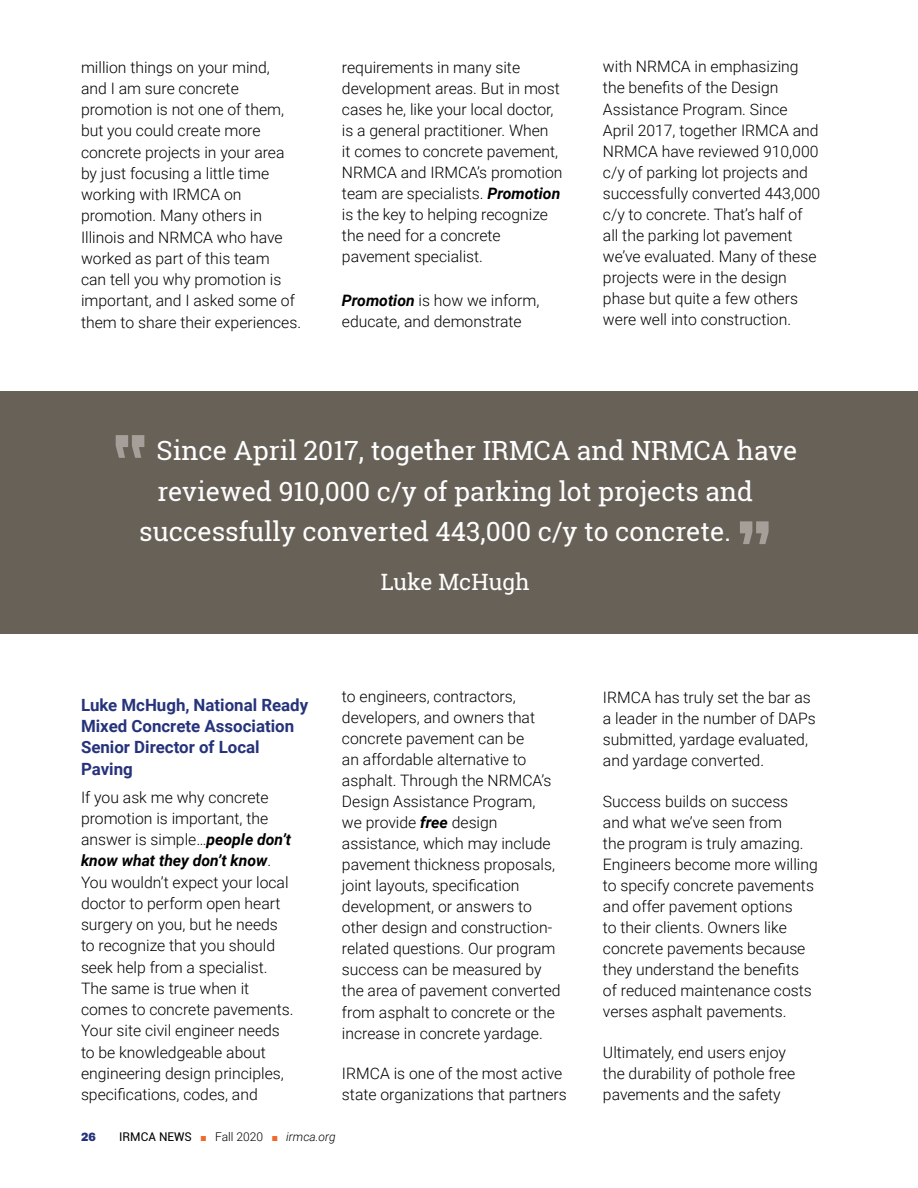
<style>
.page{position:relative;width:918px;height:1188px;background:#fff}
.page>*{position:absolute;margin:0;border:0;box-sizing:border-box;transform-origin:0 0}
.photo_captions{font:900 65.4px "Chivo";color:#a69f99}
.photo_captions-2{font:26.55px "Roboto Slab";color:#fff}
.photo_captions-3{font:22.5px "Roboto Slab";color:#fff}
.subhead{font:700 16.8px/21.3px "Roboto";color:#26337b}
.body_text{font:300 15.75px/21px "Roboto";color:#000}
.t1{font:12px "Roboto";color:#000}
.t2{font:900 12px "Chivo";color:#26337b}
.s1{font-weight:700;font-style:italic}
.s2{color:#f2682a}
.s3{font-weight:300}
.s4{font-weight:300;font-style:italic}
</style>
<div class="page">
<div style="left:0;top:392px;width:918px;height:242px;background:#686158"></div>
<p class="body_text" style="left:81px;top:56px;width:222px">million things on your mind,<br>and I am sure concrete promotion is not one of them, but you could create more concrete projects in your area by just focusing a little time working with IRMCA on promotion. Many others in<br>Illinois and NRMCA who have worked as part of this team<br>can tell you why promotion is important, and I asked some of them to share their experiences.</p>
<p class="body_text" style="left:342px;top:56px;width:222px">requirements in many site development areas. But in most cases he, like your local doctor, is a general practitioner. When<br>it comes to concrete pavement,<br>NRMCA and IRMCA’s promotion team are specialists. <span class="s1">Promotion </span>is the key to helping recognize the need for a concrete pavement specialist.</p>
<p class="body_text" style="left:342px;top:289px;width:199px"><span class="s1">Promotion</span> is how we inform, educate, and demonstrate</p>
<p class="body_text" style="left:603px;top:56px;width:219px">with NRMCA in emphasizing the benefits of the Design<br>Assistance Program. Since<br>April 2017, together IRMCA and<br>NRMCA have reviewed 910,000 c/y of parking lot projects and successfully converted 443,000 c/y to concrete. That’s half of all the parking lot pavement we’ve evaluated. Many of these projects were in the design phase but quite a few others were well into construction.</p>
<p class="photo_captions" style="left:113px;top:419px;width:35px">“</p>
<p class="photo_captions-2" style="left:157px;top:433px;width:642px">Since April 2017, together IRMCA and NRMCA have</p>
<p class="photo_captions-2" style="left:157px;top:473px;width:597px">reviewed 910,000 c/y of parking lot projects and</p>
<p class="photo_captions-2" style="left:139px;top:513px;width:593px">successfully converted 443,000 c/y to concrete.</p>
<p class="photo_captions" style="left:737px;top:505px;width:35px">”</p>
<p class="photo_captions-3" style="left:381px;top:567px;width:150px">Luke McHugh</p>
<p class="subhead" style="left:81px;top:694px;width:229px">Luke McHugh, National Ready<br>Mixed Concrete Association<br>Senior Director of Local<br>Paving</p>
<p class="body_text" style="left:81px;top:786px;width:214px">If you ask me why concrete promotion is important, the answer is simple…<span class="s1">people don’t know what they don’t know</span>.<br>You wouldn’t expect your local doctor to perform open heart surgery on you, but he needs to recognize that you should seek help from a specialist.<br>The same is true when it comes to concrete pavements.<br>Your site civil engineer needs to be knowledgeable about engineering design principles, specifications, codes, and</p>
<p class="body_text" style="left:342px;top:685px;width:220px">to engineers, contractors, developers, and owners that concrete pavement can be<br>an affordable alternative to asphalt. Through the NRMCA’s<br>Design Assistance Program,<br>we provide <span class="s1">free</span> design assistance, which may include pavement thickness proposals, joint layouts, specification development, or answers to other design and construction&shy;related questions. Our program success can be measured by the area of pavement converted from asphalt to concrete or the increase in concrete yardage.</p>
<p class="body_text" style="left:342px;top:1062px;width:226px">IRMCA is one of the most active state organizations that partners</p>
<p class="t2" style="left:81px;top:1130px;width:16px">26</p>
<p class="t1" style="left:119px;top:1128px;width:218px">IRMCA NEWS <span class="s2">■</span> <span class="s3">Fall 2020</span> <span class="s2">■</span> <span class="s4">irmca.org</span></p>
<p class="body_text" style="left:603px;top:687px;width:214px">IRMCA has truly set the bar as a leader in the number of DAPs submitted, yardage evaluated, and yardage converted.</p>
<p class="body_text" style="left:603px;top:790px;width:216px">Success builds on success and what we’ve seen from<br>the program is truly amazing.<br>Engineers become more willing to specify concrete pavements and offer pavement options<br>to their clients. Owners like concrete pavements because they understand the benefits<br>of reduced maintenance costs verses asphalt pavements.</p>
<p class="body_text" style="left:603px;top:1041px;width:194px">Ultimately, end users enjoy the durability of pothole free pavements and the safety</p>
</div>
